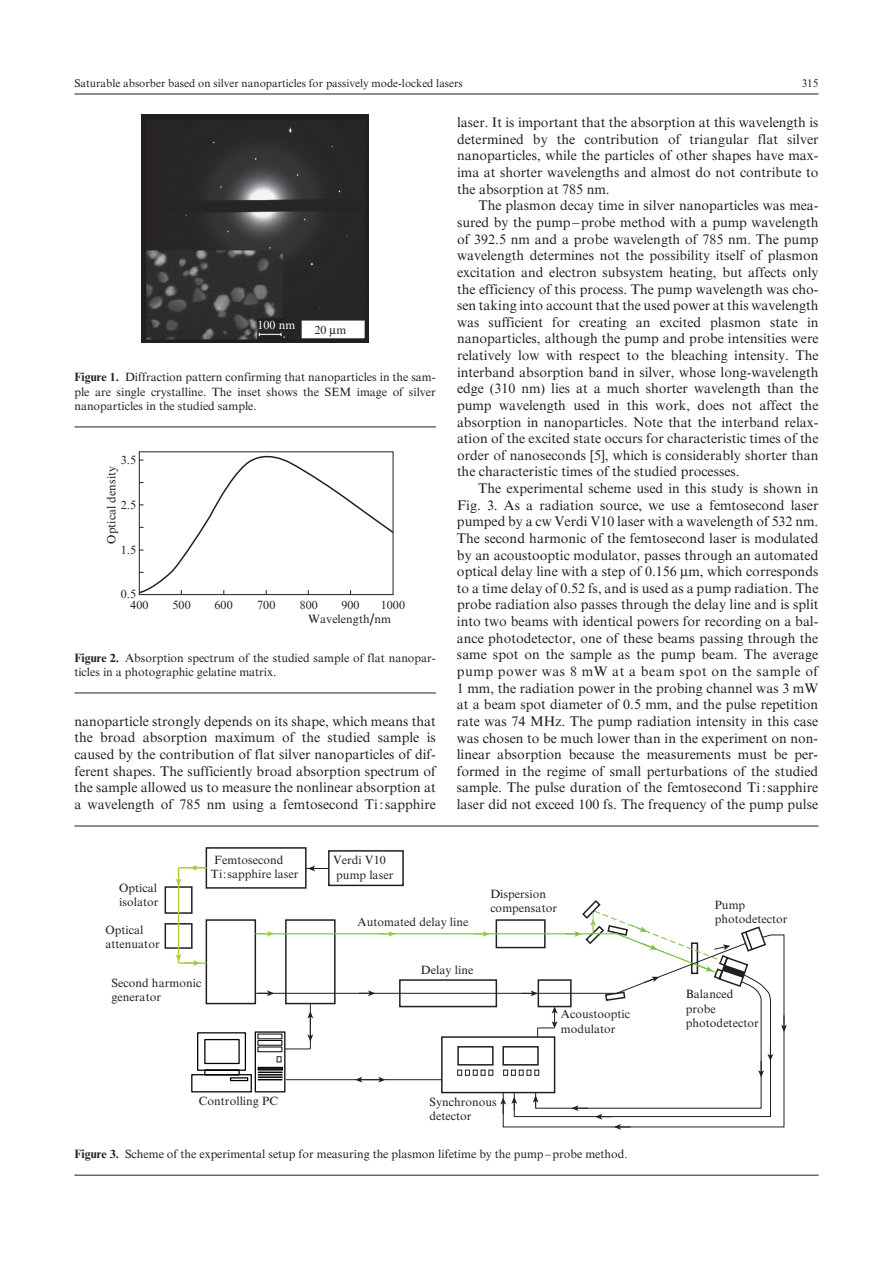
<style>
.page{position:relative;width:893px;height:1263px;background:#fff}
.page>*{position:absolute;margin:0;border:0;box-sizing:border-box;transform-origin:0 0}
.t1{font:13.95px/16.6px "Times QE";color:#231f20;text-align:justify}
.t2{font:12px/14.4px "Times QE";letter-spacing:.005em;color:#231f20}
.t3{font:12px "Times QE";color:#fff}
.t4{font:11.25px "Times QE";color:#231f20}
.s1{font-weight:700}
.s2{font-size:16.5px}
</style>
<div class="page">
<hr style="left:74px;top:94px;width:745px;height:1px;background:#231f20">
<hr style="left:74px;top:426px;width:362px;height:1px;background:#231f20">
<img style="left:142px;top:115px;width:226px;height:228px">
<svg style="left:259px;top:333px;width:22px;height:3px"></svg>
<hr style="left:74px;top:692px;width:362px;height:1px;background:#231f20">
<svg style="left:138px;top:451px;width:256px;height:143px"></svg>
<hr style="left:74px;top:825px;width:745px;height:1px;background:#231f20">
<hr style="left:74px;top:1175px;width:745px;height:1px;background:#231f20">
<div style="left:328px;top:850px;width:76px;height:36px;border:2px solid #231f20"></div>
<div style="left:206px;top:847px;width:101px;height:42px;border:2px solid #231f20"></div>
<div style="left:165px;top:886px;width:28px;height:28px;border:2px solid #231f20"></div>
<div style="left:165px;top:923px;width:28px;height:26px;border:2px solid #231f20"></div>
<div style="left:206px;top:919px;width:50px;height:85px;border:2px solid #231f20"></div>
<div style="left:285px;top:919px;width:51px;height:85px;border:2px solid #231f20"></div>
<div style="left:399px;top:979px;width:98px;height:28px;border:2px solid #231f20"></div>
<div style="left:496px;top:919px;width:50px;height:29px;border:2px solid #231f20"></div>
<div style="left:441px;top:1036px;width:114px;height:57px;border:2px solid #231f20"></div>
<div style="left:457px;top:1046px;width:37px;height:19px;border:2px solid #231f20"></div>
<svg style="left:457px;top:1069px;width:36px;height:7px"></svg>
<hr style="left:179px;top:962px;width:27px;height:2px;background:#a2cd43">
<svg style="left:258px;top:931px;width:16px;height:6px"></svg>
<svg style="left:258px;top:990px;width:16px;height:6px"></svg>
<svg style="left:359px;top:990px;width:16px;height:6px"></svg>
<svg style="left:379px;top:931px;width:16px;height:6px"></svg>
<svg style="left:473px;top:931px;width:17px;height:6px"></svg>
<svg style="left:176px;top:945px;width:24px;height:21px"></svg>
<hr style="left:255px;top:933px;width:362px;height:1px;background:#88c53f">
<hr style="left:255px;top:993px;width:360px;height:1px;background:#231f20">
<hr style="left:310px;top:1003px;width:1px;height:46px;background:#231f20">
<svg style="left:191px;top:1011px;width:122px;height:82px"></svg>
<svg style="left:355px;top:1077px;width:30px;height:5px"></svg>
<hr style="left:286px;top:1079px;width:156px;height:1px;background:#231f20">
<svg style="left:773px;top:934px;width:12px;height:194px"></svg>
<svg style="left:781px;top:1015px;width:6px;height:17px"></svg>
<svg style="left:176px;top:865px;width:30px;height:21px"></svg>
<hr style="left:178px;top:868px;width:1px;height:95px;background:#b0d136">
<svg style="left:500px;top:900px;width:273px;height:230px"></svg>
<svg style="left:306px;top:865px;width:23px;height:6px"></svg>
<svg style="left:330px;top:328px;width:6px;height:8px"></svg>
<p class="t4" style="left:74px;top:77px;width:390px">Saturable absorber based on silver nanoparticles for passively mode-locked lasers</p>
<p class="t4" style="left:802px;top:77px;width:18px">315</p>
<p class="t3" style="left:257px;top:319px;width:39px">100 nm</p>
<p class="t2" style="left:314px;top:322px;width:33px">20 m</p>
<p class="t2" style="left:74px;top:370px;width:363px;text-align:justify"><span class="s1">Figure 1.</span> Diffraction pattern confirming that nanoparticles in the sam&shy;ple are single crystalline. The inset shows the SEM image of silver nanoparticles in the studied sample.</p>
<p class="t2" style="left:121px;top:453px;width:17px">3.5</p>
<p class="t2" style="left:104px;top:544px;width:79px;rotate:-90deg">Optical density</p>
<p class="t2" style="left:121px;top:497px;width:17px">2.5</p>
<p class="t2" style="left:121px;top:542px;width:17px">1.5</p>
<p class="t2" style="left:121px;top:587px;width:17px">0.5</p>
<p class="t2" style="left:130px;top:597px;width:20px">400</p>
<p class="t2" style="left:173px;top:597px;width:20px">500</p>
<p class="t2" style="left:215px;top:597px;width:20px">600</p>
<p class="t2" style="left:257px;top:597px;width:20px">700</p>
<p class="t2" style="left:300px;top:597px;width:20px">800</p>
<p class="t2" style="left:342px;top:597px;width:20px">900</p>
<p class="t2" style="left:308px;top:597px;width:98px;line-height:14.9px;text-indent:73px">1000<br>Wavelength<span class="s2">/</span>nm</p>
<p class="t2" style="left:74px;top:650px;width:363px"><span class="s1">Figure 2.</span> Absorption spectrum of the studied sample of flat nanopar&shy;ticles in a photographic gelatine matrix.</p>
<p class="t1" style="left:74px;top:713px;width:363px">nanoparticle strongly depends on its shape, which means that the broad absorption maximum of the studied sample is caused by the contribution of flat silver nanoparticles of dif&shy;ferent shapes. The sufficiently broad absorption spectrum of the sample allowed us to measure the nonlinear absorption at a wavelength of 785 nm using a femtosecond Ti:sapphire</p>
<p class="t1" style="left:457px;top:114px;width:363px">laser. It is important that the absorption at this wavelength is determined by the contribution of triangular flat silver nanoparticles, while the particles of other shapes have max&shy;ima at shorter wavelengths and almost do not contribute to the absorption at 785 nm.</p>
<p class="t1" style="left:457px;top:197px;width:363px;text-indent:21px">The plasmon decay time in silver nanoparticles was mea&shy;sured by the pump–probe method with a pump wavelength of 392.5 nm and a probe wavelength of 785 nm. The pump wavelength determines not the possibility itself of plasmon excitation and electron subsystem heating, but affects only the efficiency of this process. The pump wavelength was cho&shy;sen taking into account that the used power at this wavelength was sufficient for creating an excited plasmon state in nanoparticles, although the pump and probe intensities were relatively low with respect to the bleaching intensity. The interband absorption band in silver, whose long-wavelength edge (310 nm) lies at a much shorter wavelength than the pump wavelength used in this work, does not affect the absorption in nanoparticles. Note that the interband relax&shy;ation of the excited state occurs for characteristic times of the order of nanoseconds [5], which is considerably shorter than the characteristic times of the studied processes.</p>
<p class="t1" style="left:457px;top:480px;width:363px;text-indent:21px">The experimental scheme used in this study is shown in Fig. 3. As a radiation source, we use a femtosecond laser pumped by a cw Verdi V10 laser with a wavelength of 532 nm.<br>The second harmonic of the femtosecond laser is modulated by an acoustooptic modulator, passes through an automated optical delay line with a step of 0.156 m, which corresponds to a time delay of 0.52 fs, and is used as a pump radiation. The probe radiation also passes through the delay line and is split into two beams with identical powers for recording on a bal&shy;ance photodetector, one of these beams passing through the same spot on the sample as the pump beam. The average pump power was 8 mW at a beam spot on the sample of 1 mm, the radiation power in the probing channel was 3 mW at a beam spot diameter of 0.5 mm, and the pulse repetition rate was 74 MHz. The pump radiation intensity in this case was chosen to be much lower than in the experiment on non&shy;linear absorption because the measurements must be per&shy;formed in the regime of small perturbations of the studied sample. The pulse duration of the femtosecond Ti:sapphire laser did not exceed 100 fs. The frequency of the pump pulse</p>
<p class="t2" style="left:119px;top:881px;width:41px">Optical isolator</p>
<p class="t2" style="left:105px;top:923px;width:56px">Optical attenuator</p>
<p class="t2" style="left:112px;top:975px;width:91px">Second harmonic generator</p>
<p class="t2" style="left:211px;top:852px;width:89px">Femtosecond<br>Ti:sapphire laser</p>
<p class="t2" style="left:333px;top:853px;width:62px">Verdi V10 pump laser</p>
<p class="t2" style="left:357px;top:915px;width:112px">Automated delay line</p>
<p class="t2" style="left:421px;top:963px;width:54px">Delay line</p>
<p class="t2" style="left:490px;top:887px;width:68px">Dispersion compensator</p>
<p class="t2" style="left:561px;top:1007px;width:71px">Acoustooptic modulator</p>
<p class="t2" style="left:199px;top:1094px;width:81px">Controlling PC</p>
<p class="t2" style="left:429px;top:1094px;width:69px">Synchronous detector</p>
<p class="t2" style="left:74px;top:1147px;width:555px"><span class="s1">Figure 3.</span> Scheme of the experimental setup for measuring the plasmon lifetime by the pump–probe method.</p>
<p class="t2" style="left:715px;top:897px;width:74px">Pump photodetector</p>
<p class="t2" style="left:686px;top:987px;width:74px">Balanced probe photodetector</p>
</div>
